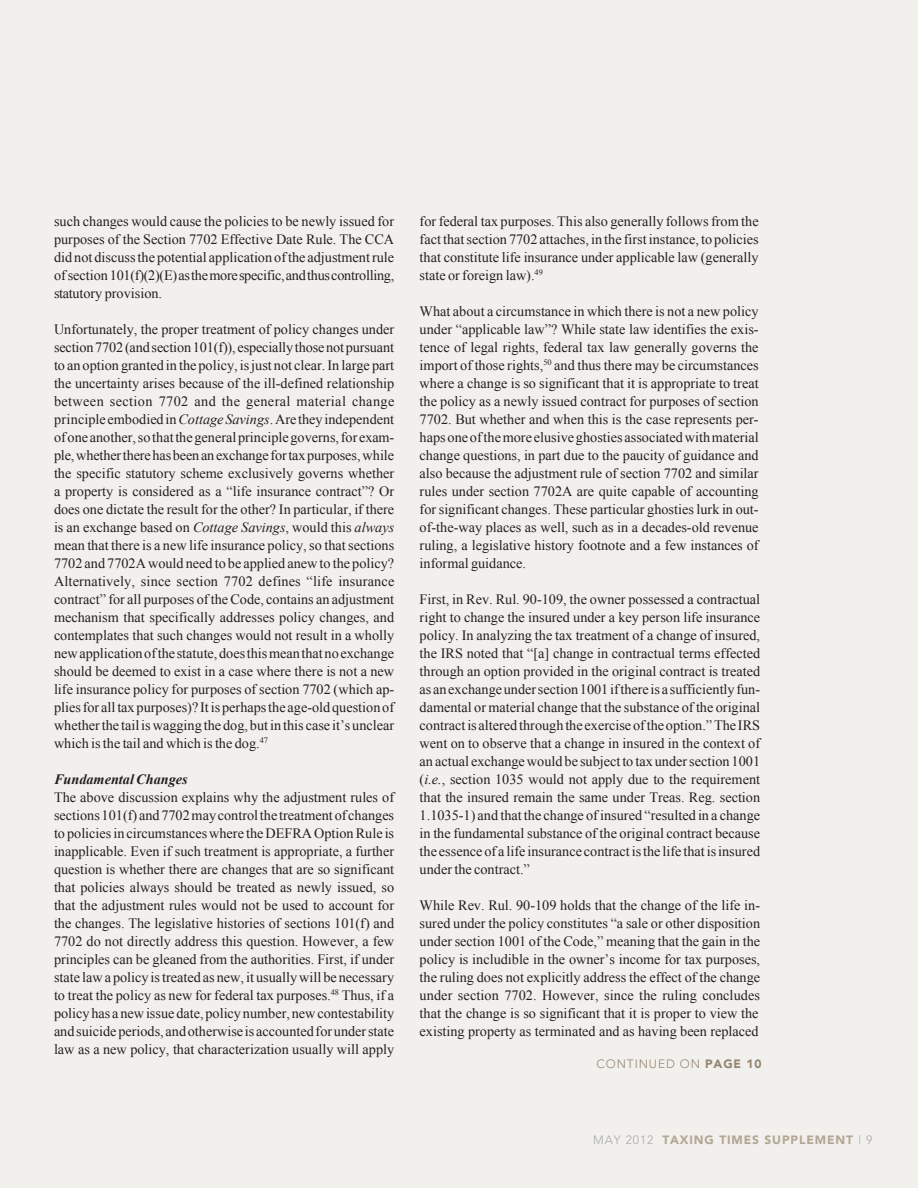
<style>
.page{position:relative;width:918px;height:1188px;background:#f2f0ec}
.page>*{position:absolute;margin:0;border:0;box-sizing:border-box;transform-origin:0 0}
.t1{font:14.25px/18px "Times New Roman";color:#231f20;text-align:justify}
.t2{font:italic 700 14.25px "Times New Roman";color:#231f20}
.t3{font:900 12px "Avenir";letter-spacing:.075em;color:#b2a794}
.t4{font:300 12px "Avenir";letter-spacing:.075em;color:#938671}
.s1{font-style:italic}
.s2{font-weight:900}
.s3{font-weight:300;color:#a8a9ad}
</style>
<div class="page">
<p class="t1" style="left:54px;top:212px;width:342px">such changes would cause the policies to be newly issued for purposes of the Section 7702 Effective Date Rule. The CCA did not discuss the potential application of the adjustment rule of section 101(f)(2)(E) as the more specific, and thus controlling, statutory provision.</p>
<p class="t1" style="left:54px;top:320px;width:342px">Unfortunately, the proper treatment of policy changes under section 7702 (and section 101(f)), especially those not pursuant to an option granted in the policy, is just not clear. In large part the uncertainty arises because of the ill-defined relationship between section 7702 and the general material change principle embodied in <span class="s1">Cottage Savings</span>. Are they independent of one another, so that the general principle governs, for exam&shy;ple, whether there has been an exchange for tax purposes, while the specific statutory scheme exclusively governs whether a property is considered as a “life insurance contract”? Or does one dictate the result for the other? In particular, if there is an exchange based on <span class="s1">Cottage Savings</span>, would this <span class="s1">always </span>mean that there is a new life insurance policy, so that sections 7702 and 7702A would need to be applied anew to the policy?<br>Alternatively, since section 7702 defines “life insurance contract” for all purposes of the Code, contains an adjustment mechanism that specifically addresses policy changes, and contemplates that such changes would not result in a wholly new application of the statute, does this mean that no exchange should be deemed to exist in a case where there is not a new life insurance policy for purposes of section 7702 (which ap&shy;plies for all tax purposes)? It is perhaps the age-old question of whether the tail is wagging the dog, but in this case it’s unclear which is the tail and which is the dog.<sup>47</sup></p>
<p class="t2" style="left:54px;top:771px;width:135px">Fundamental Changes</p>
<p class="t1" style="left:54px;top:788px;width:342px">The above discussion explains why the adjustment rules of sections 101(f) and 7702 may control the treatment of changes to policies in circumstances where the DEFRA Option Rule is inapplicable. Even if such treatment is appropriate, a further question is whether there are changes that are so significant that policies always should be treated as newly issued, so that the adjustment rules would not be used to account for the changes. The legislative histories of sections 101(f) and 7702 do not directly address this question. However, a few principles can be gleaned from the authorities. First, if under state law a policy is treated as new, it usually will be necessary to treat the policy as new for federal tax purposes.<sup>48</sup> Thus, if a policy has a new issue date, policy number, new contestability and suicide periods, and otherwise is accounted for under state law as a new policy, that characterization usually will apply</p>
<p class="t1" style="left:420px;top:212px;width:341px">for federal tax purposes. This also generally follows from the fact that section 7702 attaches, in the first instance, to policies that constitute life insurance under applicable law (generally state or foreign law).<sup>49</sup></p>
<p class="t1" style="left:420px;top:302px;width:341px">What about a circumstance in which there is not a new policy under “applicable law”? While state law identifies the exis&shy;tence of legal rights, federal tax law generally governs the import of those rights,<sup>50</sup> and thus there may be circumstances where a change is so significant that it is appropriate to treat the policy as a newly issued contract for purposes of section 7702. But whether and when this is the case represents per&shy;haps one of the more elusive ghosties associated with material change questions, in part due to the paucity of guidance and also because the adjustment rule of section 7702 and similar rules under section 7702A are quite capable of accounting for significant changes. These particular ghosties lurk in out&shy;of-the-way places as well, such as in a decades-old revenue ruling, a legislative history footnote and a few instances of informal guidance.</p>
<p class="t1" style="left:420px;top:590px;width:342px">First, in Rev. Rul. 90-109, the owner possessed a contractual right to change the insured under a key person life insurance policy. In analyzing the tax treatment of a change of insured, the IRS noted that “[a] change in contractual terms effected through an option provided in the original contract is treated as an exchange under section 1001 if there is a sufficiently fun&shy;damental or material change that the substance of the original contract is altered through the exercise of the option.” The IRS went on to observe that a change in insured in the context of an actual exchange would be subject to tax under section 1001 (<span class="s1">i.e.</span>, section 1035 would not apply due to the requirement that the insured remain the same under Treas. Reg. section 1.1035-1) and that the change of insured “resulted in a change in the fundamental substance of the original contract because the essence of a life insurance contract is the life that is insured under the contract.”</p>
<p class="t1" style="left:420px;top:896px;width:342px">While Rev. Rul. 90-109 holds that the change of the life in&shy;sured under the policy constitutes “a sale or other disposition under section 1001 of the Code,” meaning that the gain in the policy is includible in the owner’s income for tax purposes, the ruling does not explicitly address the effect of the change under section 7702. However, since the ruling concludes that the change is so significant that it is proper to view the existing property as terminated and as having been replaced</p>
<p class="t4" style="left:596px;top:1057px;width:167px">CONTINUED ON <span class="s2">PAGE 10</span></p>
<p class="t3" style="left:593px;top:1132px;width:280px"><span class="s3">may 2012</span> TAXING TIMES SUPPLEMENT <span class="s3">| 9</span></p>
</div>
